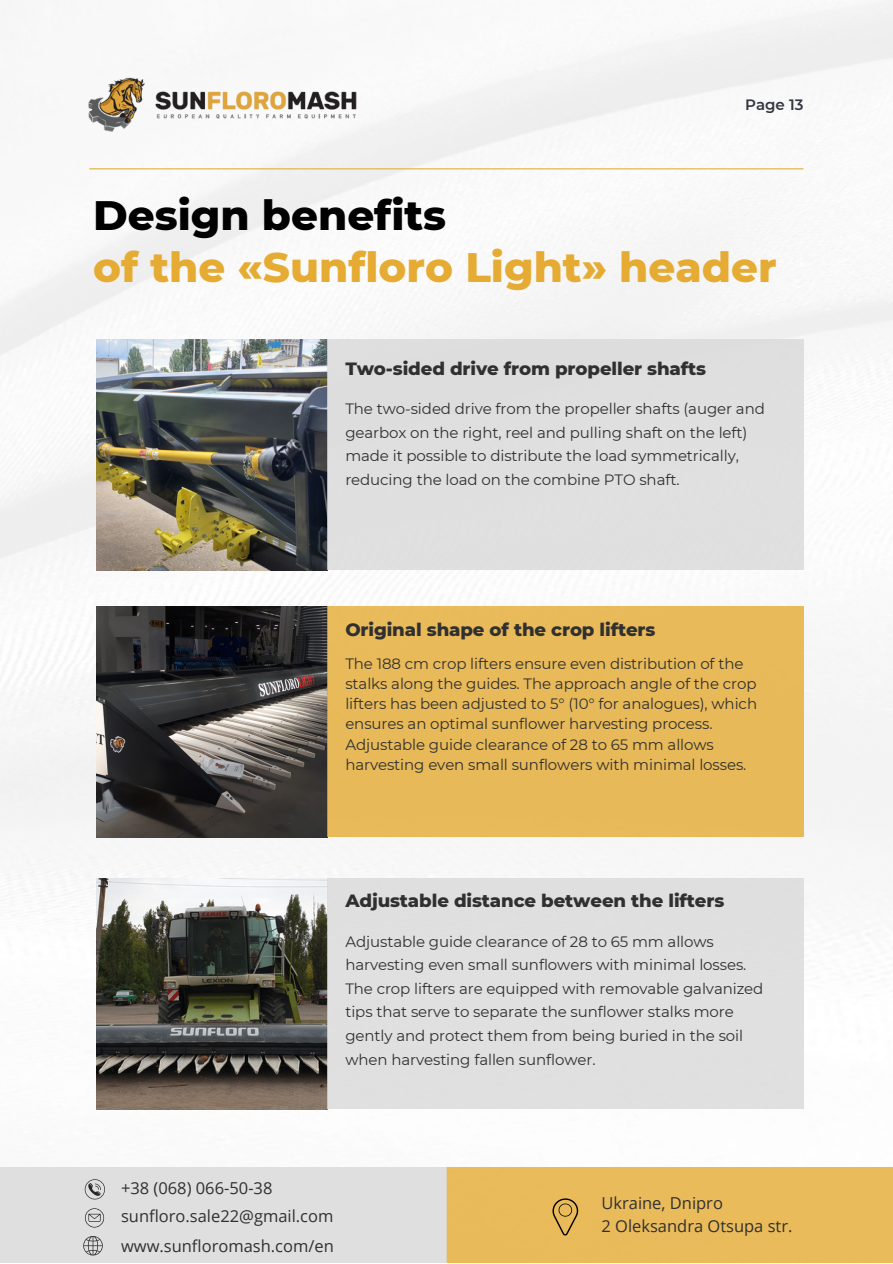
<style>
.page{position:relative;width:893px;height:1264px;background:#fff}
.page>*{position:absolute;margin:0;border:0;box-sizing:border-box;transform-origin:0 0}
.t1{font:800 42px "Montserrat";color:#e5ab32}
.t2{font:800 42px "Montserrat";color:#000}
.t3{font:800 18.15px "Montserrat";letter-spacing:-.005em;color:#303030}
.t4{font:16.5px/22.5px "Open Sans";color:#303030}
.t5{font:15px/23.5px "Montserrat";letter-spacing:-.005em;color:#303030}
.t6{font:600 15px "Montserrat";color:#333540}
</style>
<div class="page">
<img style="left:0;top:0;width:892px;height:1110px">
<hr style="left:89px;top:168px;width:714px;height:1px;background:#e1af40">
<img style="left:84px;top:75px;width:278px;height:64px">
<div style="left:446px;top:1167px;width:446px;height:95px;background:#e9bb5a"></div>
<div style="left:0;top:1167px;width:446px;height:95px;background:#d9d9d9"></div>
<svg style="left:83px;top:1236px;width:20px;height:19px"></svg>
<svg style="left:552px;top:1198px;width:26px;height:37px"></svg>
<svg style="left:85px;top:1208px;width:19px;height:19px"></svg>
<svg style="left:85px;top:1179px;width:20px;height:20px"></svg>
<img style="left:97px;top:340px;width:230px;height:231px">
<div style="left:327px;top:340px;width:476px;height:230px;background:#d9d9d9"></div>
<img style="left:97px;top:607px;width:230px;height:230px">
<div style="left:327px;top:607px;width:476px;height:230px;background:#e8b958"></div>
<img style="left:97px;top:878px;width:230px;height:231px">
<div style="left:327px;top:878px;width:476px;height:230px;background:#e0e0e0"></div>
<p class="t6" style="left:745px;top:95px;width:60px">Page 13</p>
<h1 class="t2" style="left:93px;top:190px;width:354px">Design benefits</h1>
<h1 class="t1" style="left:93px;top:241px;width:685px">of the «Sunfloro Light» header</h1>
<p class="t3" style="left:345px;top:357px;width:362px">Two-sided drive from propeller shafts</p>
<p class="t5" style="left:345px;top:397px;width:421px">The two-sided drive from the propeller shafts (auger and gearbox on the right, reel and pulling shaft on the left) made it possible to distribute the load symmetrically, reducing the load on the combine PTO shaft.</p>
<p class="t3" style="left:345px;top:618px;width:311px">Original shape of the crop lifters</p>
<p class="t5" style="left:345px;top:653px;width:413px;line-height:20.2px">The 188 cm crop lifters ensure even distribution of the stalks along the guides. The approach angle of the crop lifters has been adjusted to 5° (10° for analogues), which ensures an optimal sunflower harvesting process.<br>Adjustable guide clearance of 28 to 65 mm allows harvesting even small sunflowers with minimal losses.</p>
<p class="t3" style="left:345px;top:889px;width:380px">Adjustable distance between the lifters</p>
<p class="t5" style="left:345px;top:929px;width:419px">Adjustable guide clearance of 28 to 65 mm allows harvesting even small sunflowers with minimal losses.<br>The crop lifters are equipped with removable galvanized tips that serve to separate the sunflower stalks more gently and protect them from being buried in the soil when harvesting fallen sunflower.</p>
<p class="t4" style="left:121px;top:1176px;width:153px">+38 (068) 066-50-38</p>
<p class="t4" style="left:121px;top:1204px;width:214px">sunfloro.sale22@gmail.com</p>
<p class="t4" style="left:121px;top:1233px;width:214px">www.sunfloromash.com/en</p>
<p class="t4" style="left:601px;top:1191px;width:192px">Ukraine, Dnipro<br>2 Oleksandra Otsupa str.</p>
</div>
